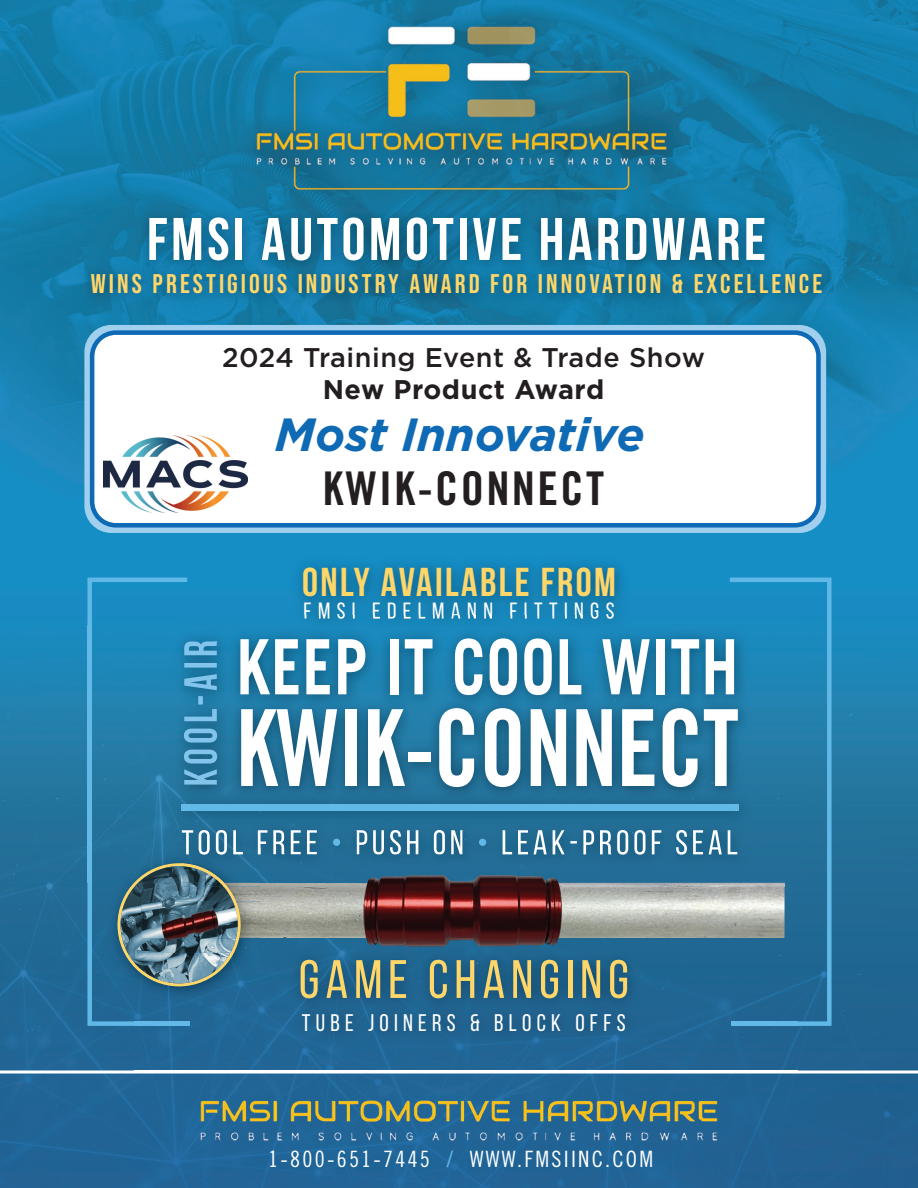
<style>
.page{position:relative;width:918px;height:1188px;background:#fff}
.page>*{position:absolute;margin:0;border:0;box-sizing:border-box;transform-origin:0 0}
.t1{font:106.35px "Trade Gothic Bold Cond Twenty";letter-spacing:-.01em;color:#fff;scale:.88 1}
.t2{font:700 76.35px "Trade Gothic";letter-spacing:.02em;color:#fff;scale:.79 1}
.t3{font:700 60px "Bebas Neue";letter-spacing:.06em;color:#fff}
.t4{font:54px "Bebas Neue";letter-spacing:.11em;color:#fed669}
.t5{font:italic 700 46.5px "Gotham";color:#0e6ab5}
.t6{font:46.5px "Trade Gothic Bold Cond Twenty";letter-spacing:.05em;color:#231f20}
.t7{font:700 40.35px "Bebas Neue";letter-spacing:.06em;color:#fed669}
.t8{font:27px "Bebas Neue";letter-spacing:.115em;color:#fed669}
.t9{font:500 27px "Gotham";letter-spacing:.02em;color:#231f20}
.t10{font:700 27px "Gotham";letter-spacing:.02em;color:#231f20}
.t11{font:24px "Bebas Neue";letter-spacing:.22em;color:#fff}
.t12{font:23.55px "Bebas Neue";letter-spacing:.275em;color:#fff}
.t13{font:22.5px "Trade Gothic Cond Eighteen";letter-spacing:.1em;color:#fff}
.s1{color:#60b8e7}
</style>
<div class="page">
<img style="left:0;top:0;width:918px;height:1188px">
<hr style="left:0;top:1071px;width:918px;height:3px;background:#fff">
<img style="left:182px;top:1089px;width:554px;height:61px">
<img style="left:67px;top:196px;width:784px;height:134px">
<img style="left:263px;top:548px;width:396px;height:67px">
<svg style="left:85px;top:575px;width:109px;height:453px;background:#2789bc"></svg>
<svg style="left:725px;top:575px;width:109px;height:453px;background:#2781b0"></svg>
<img style="left:563px;top:887px;width:222px;height:52px">
<img style="left:241px;top:901px;width:322px;height:38px">
<img style="left:135px;top:939px;width:663px;height:132px">
<img style="left:135px;top:1021px;width:54px;height:5px">
<img style="left:732px;top:1021px;width:66px;height:5px">
<img style="left:241px;top:939px;width:121px;height:14px">
<img style="left:362px;top:939px;width:201px;height:20px">
<img style="left:78px;top:626px;width:103px;height:256px">
<img style="left:563px;top:887px;width:221px;height:14px">
<img style="left:260px;top:887px;width:303px;height:14px">
<img style="left:140px;top:811px;width:27px;height:37px">
<img style="left:167px;top:830px;width:190px;height:18px">
<img style="left:167px;top:790px;width:193px;height:40px">
<div style="left:182px;top:805px;width:556px;height:6px;background:#60b8e7"></div>
<div style="left:103px;top:848px;width:37px;height:158px;background:#216995"></div>
<img style="left:241px;top:887px;width:19px;height:14px">
<img style="left:140px;top:848px;width:41px;height:15px">
<img style="left:360px;top:615px;width:439px;height:272px">
<img style="left:181px;top:615px;width:179px;height:175px">
<img style="left:360px;top:615px;width:299px;height:51px">
<img style="left:305px;top:615px;width:309px;height:4px">
<svg style="left:784px;top:867px;width:1px;height:20px"></svg>
<img style="left:184px;top:641px;width:33px;height:144px">
<img style="left:360px;top:811px;width:424px;height:56px">
<img style="left:241px;top:882px;width:121px;height:5px">
<svg style="left:360px;top:867px;width:2px;height:15px"></svg>
<img style="left:362px;top:858px;width:201px;height:29px">
<div style="left:260px;top:848px;width:100px;height:34px;background:#226d97"></div>
<img style="left:182px;top:830px;width:135px;height:25px">
<svg style="left:333px;top:839px;width:7px;height:7px"></svg>
<img style="left:357px;top:830px;width:106px;height:25px">
<svg style="left:479px;top:839px;width:7px;height:7px"></svg>
<img style="left:503px;top:830px;width:234px;height:25px">
<img style="left:181px;top:848px;width:79px;height:19px">
<img style="left:241px;top:867px;width:19px;height:15px">
<img style="left:182px;top:848px;width:78px;height:7px">
<svg style="left:117px;top:863px;width:124px;height:123px;background:#58757f"></svg>
<div style="left:84px;top:325px;width:742px;height:208px;background:#a1d0ef;border-radius:27px"></div>
<svg style="left:90px;top:330px;width:731px;height:198px;background:#eff5fa"></svg>
<img style="left:103px;top:435px;width:144px;height:78px">
<h3 class="t3" style="left:147px;top:204px;width:621px">FMSI AUTOMOTIVE HARDWARE</h3>
<p class="t8" style="left:91px;top:268px;width:733px">WINS PRESTIGIOUS INDUSTRY AWARD FOR INNOVATION &amp; EXCELLENCE</p>
<p class="t9" style="left:222px;top:345px;width:484px">2024 Training Event &amp; Trade Show</p>
<p class="t10" style="left:323px;top:377px;width:283px">New Product Award</p>
<h3 class="t5" style="left:275px;top:414px;width:372px">Most Innovative</h3>
<h3 class="t6" style="left:323px;top:462px;width:283px">KWIK-CONNECT</h3>
<h3 class="t7" style="left:302px;top:558px;width:315px">ONLY AVAILABLE FROM</h3>
<p class="t12" style="left:304px;top:597px;width:312px">FMSI EDELMANN FITTINGS</p>
<h2 class="t2" style="left:237px;top:623px;width:636px">KEEP IT COOL WITH</h2>
<h1 class="t1" style="left:236px;top:687px;width:573px">KWIK-CONNECT</h1>
<h3 class="t4" style="left:299px;top:948px;width:332px">GAME CHANGING</h3>
<p class="t11" style="left:302px;top:1009px;width:325px">TUBE JOINERS &amp; BLOCK OFFS</p>
<p class="t13" style="left:268px;top:1146px;width:386px">1-800-651-7445 <span class="s1">/</span> WWW.FMSIINC.COM</p>
</div>
